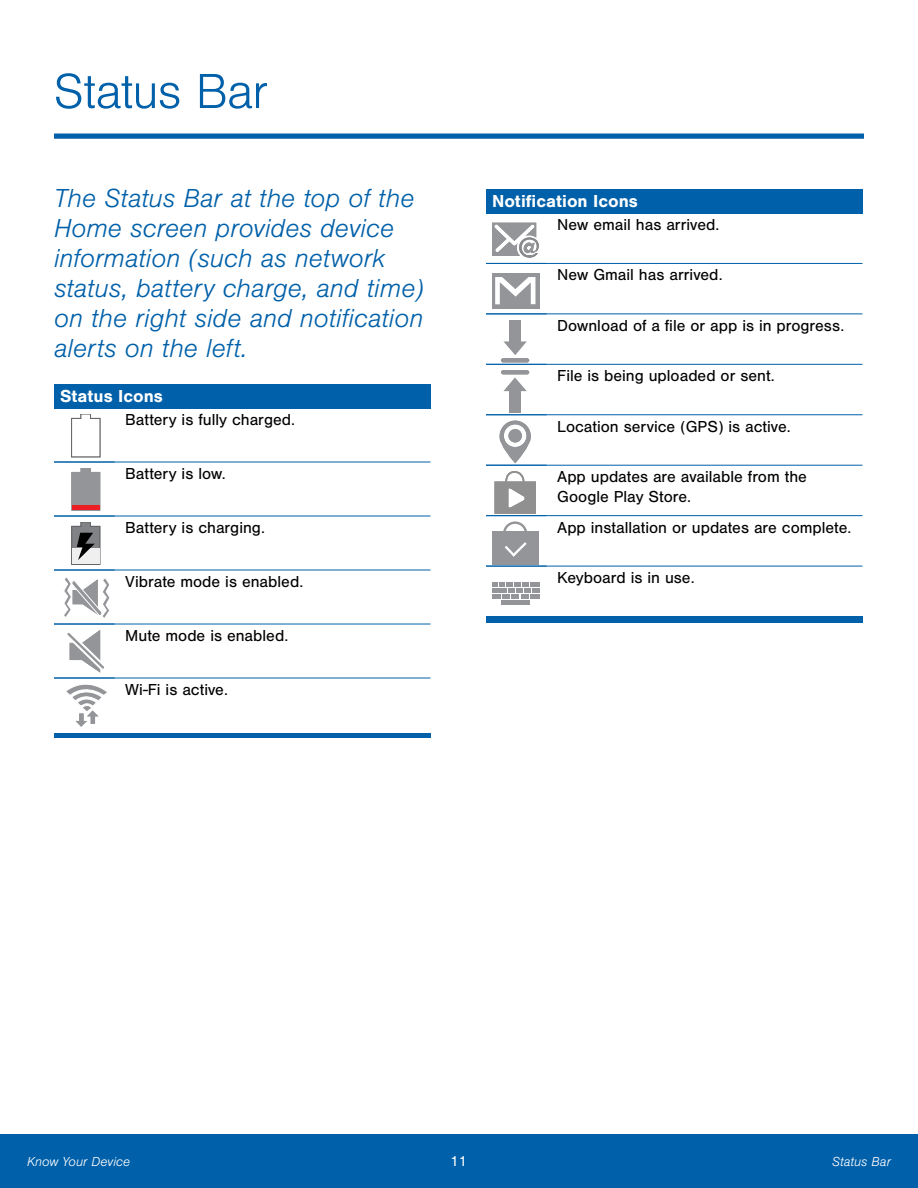
<style>
.page{position:relative;width:918px;height:1188px;background:#fff}
.page>*{position:absolute;margin:0;border:0;box-sizing:border-box;transform-origin:0 0}
.t1{font:300 51px "Nimbus San";letter-spacing:-.02em;color:#0060a9}
.t2{font:italic 300 27px/30px "Nimbus San";color:#0060a9}
.t3{font:700 18px "Nimbus San";color:#fff}
.t4{font:16.5px/19.8px "Nimbus San";color:#000}
.t5{font:15px "Nimbus San";color:#fff}
.t6{font:italic 300 13.5px "Nimbus San";color:#fff}
</style>
<div class="page">
<svg style="left:54px;top:134px;width:810px;height:5px;background:#0c67ad"></svg>
<div style="left:0;top:1134px;width:918px;height:54px;background:#0060a9"></div>
<hr style="left:54px;top:733px;width:376px;height:4px;background:#0060a9">
<hr style="left:115px;top:462px;width:315px;height:1px;background:#0060a9">
<hr style="left:115px;top:516px;width:315px;height:1px;background:#0060a9">
<hr style="left:115px;top:570px;width:315px;height:1px;background:#0060a9">
<hr style="left:115px;top:624px;width:315px;height:1px;background:#0060a9">
<hr style="left:115px;top:678px;width:315px;height:1px;background:#0060a9">
<div style="left:486px;top:617px;width:376px;height:6px;background:#0060a9"></div>
<hr style="left:547px;top:263px;width:315px;height:1px;background:#0060a9">
<hr style="left:547px;top:314px;width:315px;height:1px;background:#0060a9">
<hr style="left:547px;top:364px;width:315px;height:1px;background:#0060a9">
<hr style="left:547px;top:414px;width:315px;height:1px;background:#0060a9">
<hr style="left:547px;top:465px;width:315px;height:1px;background:#0060a9">
<hr style="left:547px;top:515px;width:315px;height:1px;background:#0060a9">
<hr style="left:547px;top:566px;width:315px;height:1px;background:#0060a9">
<div style="left:54px;top:384px;width:376px;height:24px;background:#0060a9"></div>
<div style="left:486px;top:189px;width:376px;height:24px;background:#0060a9"></div>
<hr style="left:54px;top:462px;width:61px;height:1px;background:#0060a9">
<hr style="left:54px;top:516px;width:61px;height:1px;background:#0060a9">
<hr style="left:54px;top:570px;width:61px;height:1px;background:#0060a9">
<hr style="left:54px;top:624px;width:61px;height:1px;background:#0060a9">
<hr style="left:54px;top:678px;width:61px;height:1px;background:#0060a9">
<svg style="left:71px;top:414px;width:29px;height:43px"></svg>
<svg style="left:72px;top:468px;width:28px;height:43px"></svg>
<hr style="left:72px;top:506px;width:28px;height:4px;background:#ed1d24">
<svg style="left:72px;top:522px;width:28px;height:43px"></svg>
<svg style="left:64px;top:578px;width:46px;height:40px"></svg>
<svg style="left:67px;top:630px;width:38px;height:43px"></svg>
<svg style="left:66px;top:684px;width:41px;height:43px"></svg>
<hr style="left:486px;top:263px;width:61px;height:1px;background:#0060a9">
<hr style="left:486px;top:314px;width:61px;height:1px;background:#0060a9">
<hr style="left:486px;top:364px;width:61px;height:1px;background:#0060a9">
<hr style="left:486px;top:414px;width:61px;height:1px;background:#0060a9">
<hr style="left:486px;top:465px;width:61px;height:1px;background:#0060a9">
<hr style="left:486px;top:515px;width:61px;height:1px;background:#0060a9">
<hr style="left:486px;top:566px;width:61px;height:1px;background:#0060a9">
<svg style="left:492px;top:223px;width:47px;height:35px"></svg>
<div style="left:492px;top:273px;width:47px;height:35px;background:#939598"></div>
<svg style="left:495px;top:277px;width:40px;height:27px"></svg>
<hr style="left:501px;top:358px;width:28px;height:4px;background:#939598;border-radius:2px">
<svg style="left:503px;top:341px;width:24px;height:14px"></svg>
<div style="left:509px;top:320px;width:12px;height:22px;background:#939598"></div>
<hr style="left:501px;top:370px;width:28px;height:4px;background:#939598;border-radius:2px">
<svg style="left:503px;top:377px;width:24px;height:14px"></svg>
<div style="left:509px;top:390px;width:12px;height:23px;background:#939598"></div>
<svg style="left:500px;top:421px;width:31px;height:42px"></svg>
<svg style="left:494px;top:471px;width:42px;height:43px"></svg>
<div style="left:492px;top:531px;width:46px;height:33px;background:#939598"></div>
<div style="left:503px;top:522px;width:24px;height:24px;border:2px solid #939598;border-radius:50%"></div>
<svg style="left:505px;top:542px;width:22px;height:15px"></svg>
<hr style="left:501px;top:600px;width:29px;height:4px;background:#939598">
<div style="left:530px;top:594px;width:10px;height:5px;background:#939598"></div>
<svg style="left:492px;top:583px;width:47px;height:16px"></svg>
<hr style="left:530px;top:583px;width:10px;height:4px;background:#939598">
<h3 class="t1" style="left:54px;top:64px;width:216px">Status Bar</h3>
<p class="t2" style="left:54px;top:184px;width:372px">The Status Bar at the top of the<br>Home screen provides device information (such as network status, battery charge, and time) on the right side and notification alerts on the left.</p>
<h4 class="t3" style="left:60px;top:386px;width:104px">Status Icons</h4>
<p class="t4" style="left:125px;top:410px;width:171px">Battery is fully charged.</p>
<p class="t4" style="left:125px;top:464px;width:102px">Battery is low.</p>
<p class="t4" style="left:125px;top:518px;width:141px">Battery is charging.</p>
<p class="t4" style="left:125px;top:572px;width:180px">Vibrate mode is enabled.</p>
<p class="t4" style="left:125px;top:626px;width:165px">Mute mode is enabled.</p>
<p class="t4" style="left:125px;top:680px;width:104px">Wi-Fi is active.</p>
<h4 class="t3" style="left:492px;top:191px;width:147px">Notification Icons</h4>
<p class="t4" style="left:557px;top:215px;width:164px">New email has arrived.</p>
<p class="t4" style="left:557px;top:265px;width:167px">New Gmail has arrived.</p>
<p class="t4" style="left:557px;top:316px;width:289px">Download of a file or app is in progress.</p>
<p class="t4" style="left:557px;top:366px;width:219px">File is being uploaded or sent.</p>
<p class="t4" style="left:557px;top:417px;width:235px">Location service (GPS) is active.</p>
<p class="t4" style="left:557px;top:467px;width:251px">App updates are available from the<br>Google Play Store.</p>
<p class="t4" style="left:557px;top:518px;width:296px">App installation or updates are complete.</p>
<p class="t4" style="left:557px;top:568px;width:139px">Keyboard is in use.</p>
<p class="t6" style="left:27px;top:1154px;width:105px">Know Your Device</p>
<p class="t5" style="left:451px;top:1153px;width:18px">11</p>
<p class="t6" style="left:832px;top:1154px;width:60px">Status Bar</p>
</div>
